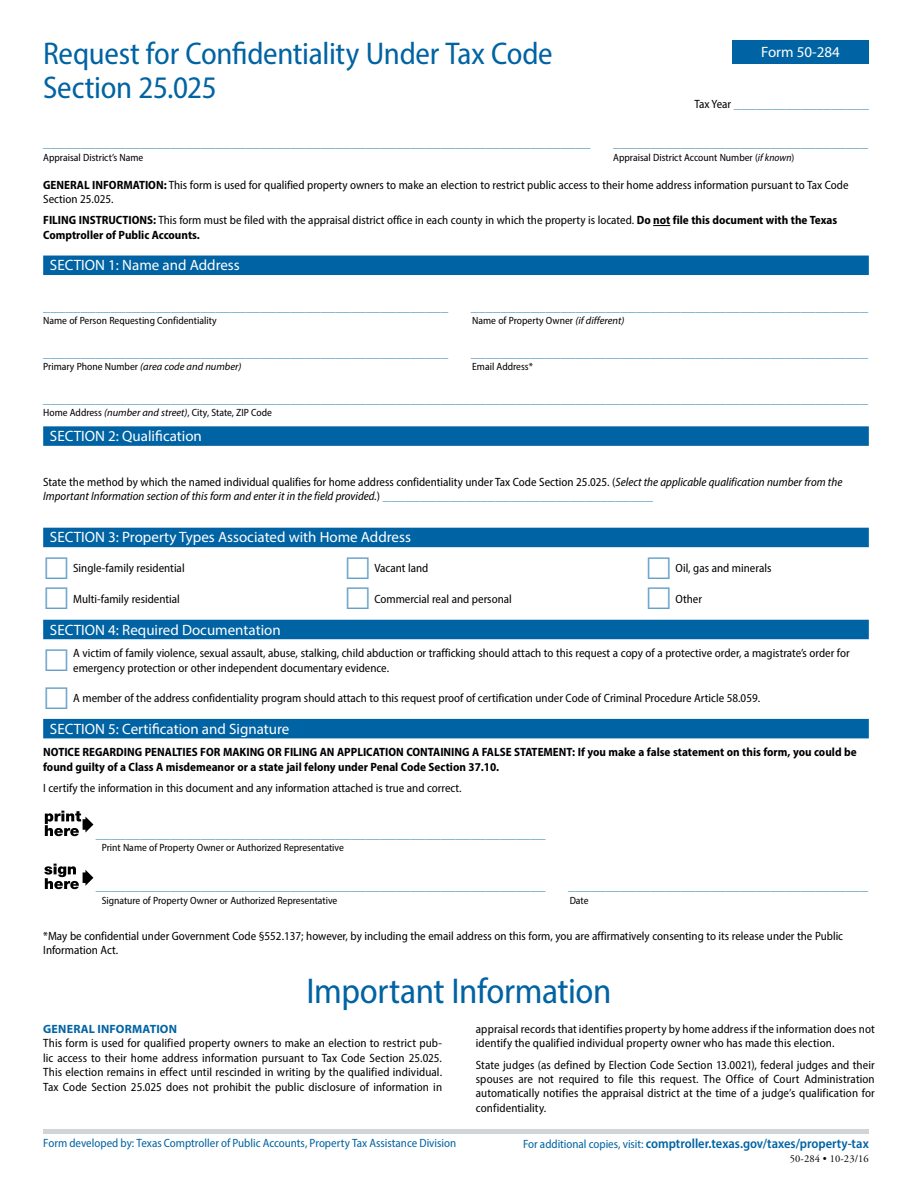
<style>
.page{position:relative;width:918px;height:1188px;background:#fff}
.page>*{position:absolute;margin:0;border:0;box-sizing:border-box;transform-origin:0 0}
.t1{font:semi-condensed 36px "Myriad Pro";letter-spacing:-.01em;color:#0063a3}
.t2{font:semi-condensed 31.5px/34.5px "Myriad Pro";letter-spacing:-.01em;color:#0063a3}
.t3{font:semi-condensed 15px "Myriad Pro";color:#66a2c8}
.t4{font:15px "Myriad Pro";color:#fff}
.t5{font:600 semi-condensed 13.5px "Myriad Pro";color:#0063a3}
.t6{font:semi-condensed 12px/14.4px "Myriad Pro";color:#000}
.t7{font:italic semi-condensed 12px/14.4px "Myriad Pro";color:#000}
.t8{font:700 semi-condensed 12px/14.4px "Myriad Pro";color:#000}
.t9{font:semi-condensed 12px "Myriad Pro";color:#0063a3}
.t10{font:700 12px "Myriad Pro";letter-spacing:.02em;color:#0063a3}
.t11{font:semi-condensed 10.5px "Myriad Pro";color:#000}
.t12{font:italic 10.5px "Myriad Pro";color:#000}
.t13{font:10.5px "Adobe Garamond Pro";letter-spacing:.01em;color:#000}
.s1{font-size:12px;color:#000}
.s2{font-style:italic}
.s3{font-weight:700}
.s4{font-style:italic;font-stretch:normal}
.s5{font-style:normal;font-stretch:semi-condensed}
.s6{font-style:normal}
.s7{font-style:normal;font-size:15px;color:#66a2c8}
.s8{font-weight:400;font-size:12px}
</style>
<div class="page">
<hr style="left:43px;top:1129px;width:826px;height:4px;background:#d0d5d9">
<div style="left:732px;top:40px;width:137px;height:24px;background:#0063a3"></div>
<svg style="left:653px;top:225px;width:17px;height:1px"></svg>
<div style="left:43px;top:256px;width:826px;height:19px;background:#0063a3"></div>
<div style="left:43px;top:426px;width:826px;height:20px;background:#0063a3"></div>
<div style="left:43px;top:528px;width:826px;height:19px;background:#0063a3"></div>
<div style="left:43px;top:620px;width:826px;height:19px;background:#0063a3"></div>
<div style="left:43px;top:719px;width:826px;height:19px;background:#0063a3"></div>
<svg style="left:45px;top:811px;width:48px;height:25px"></svg>
<hr style="left:83px;top:872px;width:4px;height:11px;background:#000">
<svg style="left:85px;top:870px;width:8px;height:16px"></svg>
<svg style="left:44px;top:864px;width:35px;height:25px"></svg>
<h2 class="t2" style="left:43px;top:36px;width:511px">Request for Confidentiality Under Tax Code<br>Section 25.025</h2>
<p class="t4" style="left:761px;top:43px;width:80px">Form 50-284</p>
<p class="t3" style="left:694px;top:94px;width:176px"><span class="s1">Tax Year</span> __________________</p>
<p class="t3" style="left:43px;top:133px;width:549px">_________________________________________________________________________</p>
<p class="t3" style="left:613px;top:133px;width:256px">__________________________________</p>
<p class="t11" style="left:43px;top:151px;width:102px">Appraisal District’s Name</p>
<p class="t11" style="left:613px;top:151px;width:183px">Appraisal District Account Number (<span class="s2">if known</span>)</p>
<p class="t6" style="left:43px;top:177px;width:807px"><span class="s3">GENERAL INFORMATION:</span> This form is used for qualified property owners to make an election to restrict public access to their home address information pursuant to Tax Code<br>Section 25.025.</p>
<p class="t6" style="left:43px;top:213px;width:796px"><span class="s3">FILING INSTRUCTIONS:</span> This form must be filed with the appraisal district office in each county in which the property is located. <span class="s3">Do not file this document with the Texas<br>Comptroller of Public Accounts.</span></p>
<p class="t4" style="left:50px;top:256px;width:191px">SECTION 1: Name and Address</p>
<p class="t3" style="left:43px;top:296px;width:406px">______________________________________________________</p>
<p class="t3" style="left:471px;top:296px;width:399px">_____________________________________________________</p>
<p class="t11" style="left:43px;top:314px;width:175px">Name of Person Requesting Confidentiality</p>
<p class="t11" style="left:472px;top:314px;width:154px">Name of Property Owner <span class="s4">(if different)</span></p>
<p class="t3" style="left:43px;top:342px;width:406px">______________________________________________________</p>
<p class="t3" style="left:471px;top:342px;width:399px">_____________________________________________________</p>
<p class="t12" style="left:43px;top:360px;width:200px"><span class="s5">Primary Phone Number</span> (area code and number)</p>
<p class="t11" style="left:472px;top:360px;width:62px">Email Address*</p>
<p class="t3" style="left:43px;top:388px;width:826px">______________________________________________________________________________________________________________</p>
<p class="t11" style="left:43px;top:406px;width:230px">Home Address <span class="s4">(number and street)</span>, City, State, ZIP Code</p>
<p class="t4" style="left:50px;top:427px;width:153px">SECTION 2: Qualification</p>
<p class="t7" style="left:43px;top:475px;width:801px"><span class="s6">State the method by which the named individual qualifies for home address confidentiality under Tax Code Section 25.025. (</span>Select the applicable qualification number from the<br>Important Information section of this form and enter it in the field provided.<span class="s6">)</span> <span class="s7">____________________________________</span></p>
<p class="t4" style="left:50px;top:528px;width:363px">SECTION 3: Property Types Associated with Home Address</p>
<p class="t6" style="left:73px;top:561px;width:113px">Single-family residential</p>
<p class="t6" style="left:73px;top:591px;width:108px">Multi-family residential</p>
<p class="t6" style="left:374px;top:561px;width:56px">Vacant land</p>
<p class="t6" style="left:374px;top:591px;width:139px">Commercial real and personal</p>
<p class="t6" style="left:676px;top:561px;width:97px">Oil, gas and minerals</p>
<p class="t6" style="left:676px;top:591px;width:28px">Other</p>
<p class="t4" style="left:50px;top:620px;width:232px">SECTION 4: Required Documentation</p>
<p class="t6" style="left:73px;top:646px;width:778px">A victim of family violence, sexual assault, abuse, stalking, child abduction or trafficking should attach to this request a copy of a protective order, a magistrate’s order for emergency protection or other independent documentary evidence.</p>
<p class="t6" style="left:73px;top:691px;width:688px">A member of the address confidentiality program should attach to this request proof of certification under Code of Criminal Procedure Article 58.059.</p>
<p class="t4" style="left:50px;top:719px;width:241px">SECTION 5: Certification and Signature</p>
<p class="t8" style="left:43px;top:745px;width:815px">NOTICE REGARDING PENALTIES FOR MAKING OR FILING AN APPLICATION CONTAINING A FALSE STATEMENT: If you make a false statement on this form, you could be found guilty of a Class A misdemeanor or a state jail felony under Penal Code Section 37.10.</p>
<p class="t6" style="left:43px;top:781px;width:420px">I certify the information in this document and any information attached is true and correct.</p>
<p class="t3" style="left:96px;top:823px;width:452px">____________________________________________________________</p>
<p class="t11" style="left:102px;top:841px;width:244px">Print Name of Property Owner or Authorized Representative</p>
<p class="t3" style="left:96px;top:876px;width:452px">____________________________________________________________</p>
<p class="t3" style="left:568px;top:876px;width:301px">________________________________________</p>
<p class="t11" style="left:102px;top:894px;width:237px">Signature of Property Owner or Authorized Representative</p>
<p class="t11" style="left:570px;top:894px;width:20px">Date</p>
<p class="t6" style="left:43px;top:928px;width:801px">*May be confidential under Government Code §552.137; however, by including the email address on this form, you are affirmatively consenting to its release under the Public<br>Information Act.</p>
<h1 class="t1" style="left:306px;top:969px;width:307px">Important Information</h1>
<p class="t10" style="left:43px;top:1021px;width:135px">GENERAL INFORMATION</p>
<p class="t6" style="left:43px;top:1036px;width:400px;text-align:justify">This form is used for qualified property owners to make an election to restrict pub&shy;lic access to their home address information pursuant to Tax Code Section 25.025.<br>This election remains in effect until rescinded in writing by the qualified individual.<br>Tax Code Section 25.025 does not prohibit the public disclosure of information in</p>
<p class="t6" style="left:476px;top:1021px;width:400px">appraisal records that identifies property by home address if the information does not identify the qualified individual property owner who has made this election.</p>
<p class="t6" style="left:476px;top:1057px;width:400px;text-align:justify">State judges (as defined by Election Code Section 13.0021), federal judges and their spouses are not required to file this request. The Office of Court Administration automatically notifies the appraisal district at the time of a judge’s qualification for confidentiality.</p>
<p class="t9" style="left:43px;top:1136px;width:414px">Form developed by: Texas Comptroller of Public Accounts, Property Tax Assistance Division</p>
<p class="t5" style="left:523px;top:1135px;width:347px"><span class="s8">For additional copies, visit:</span> comptroller.texas.gov/taxes/property-tax</p>
<p class="t13" style="left:790px;top:1152px;width:80px">50-284 • 10-23/16</p>
</div>
